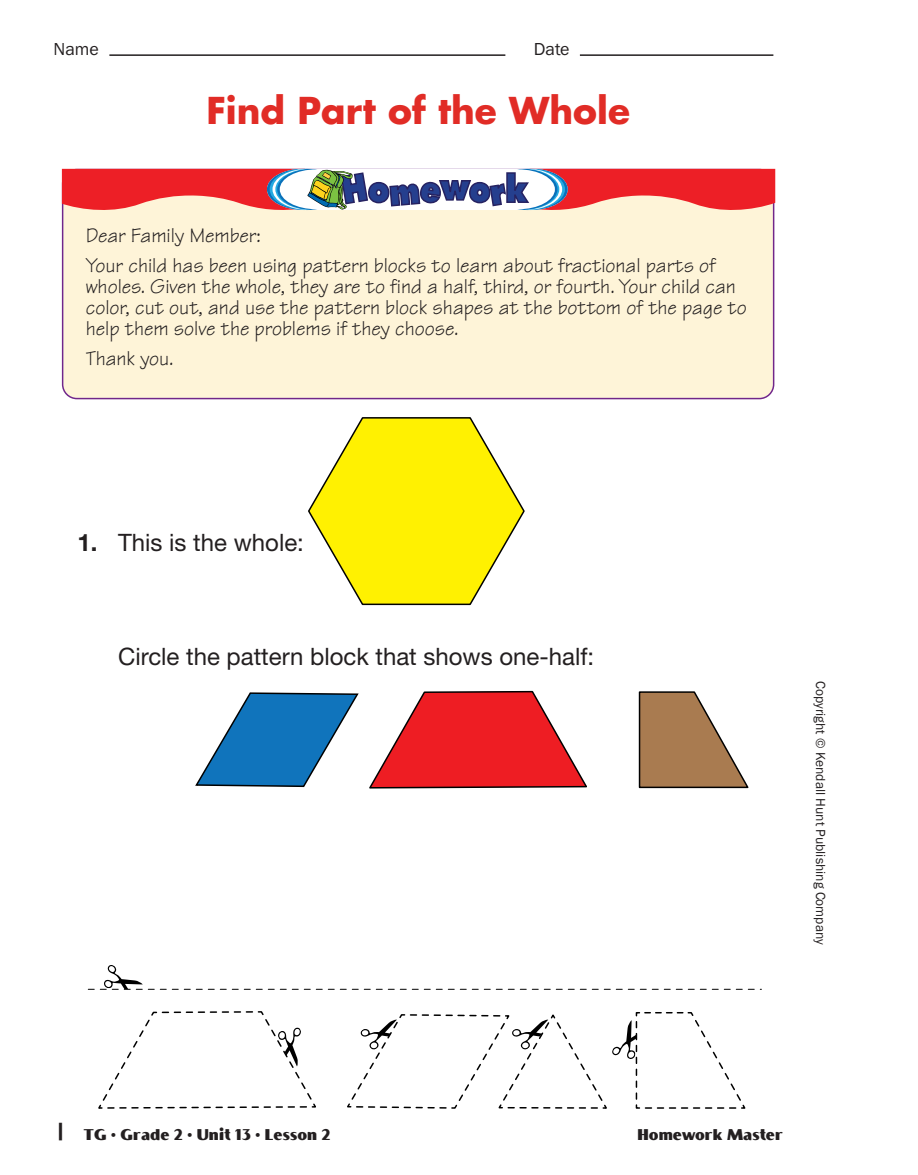
<style>
.page{position:relative;width:918px;height:1175px;background:#fff}
.page>*{position:absolute;margin:0;border:0;box-sizing:border-box;transform-origin:0 0}
.t1{font:700 36px "Futura";color:#e12c26}
.t2{font:24px "Helvetica Neue";color:#231f20}
.t3{font:21px/21px "Tekton";color:#231f20}
.t4{font:18px "Franklin Gothic";color:#231f20}
.t5{font:16.5px "Boca Raton ICG Solid";color:#231f20}
.t6{font:13.5px "Franklin Gothic";color:#231f20}
.s1{font-weight:700}
.s2{font-family:"PCF Hel";font-weight:700;font-size:24px}
</style>
<div class="page">
<hr style="left:109px;top:54px;width:396px;height:2px;background:#231f20">
<hr style="left:580px;top:54px;width:193px;height:2px;background:#231f20">
<div style="left:62px;top:213px;width:712px;height:186px;background:#fef4d8"></div>
<svg style="left:62px;top:169px;width:713px;height:44px"></svg>
<svg style="left:308px;top:417px;width:217px;height:189px"></svg>
<svg style="left:195px;top:692px;width:164px;height:95px"></svg>
<svg style="left:369px;top:690px;width:218px;height:99px"></svg>
<svg style="left:638px;top:691px;width:111px;height:98px"></svg>
<svg style="left:98px;top:1011px;width:218px;height:98px"></svg>
<svg style="left:347px;top:1012px;width:399px;height:97px"></svg>
<svg style="left:88px;top:965px;width:673px;height:25px"></svg>
<p class="t4" style="left:54px;top:38px;width:47px">Name</p>
<p class="t4" style="left:534px;top:38px;width:37px">Date</p>
<p class="t1" style="left:206px;top:94px;width:425px">Find Part of the Whole</p>
<p class="t3" style="left:86px;top:223px;width:631px;line-height:30px">Dear Family Member:<br>Your child has been using pattern blocks to learn about fractional parts of</p>
<p class="t3" style="left:86px;top:279px;width:662px">wholes. Given the whole, they are to find a half, third, or fourth. Your child can color, cut out, and use the pattern block shapes at the bottom of the page to help them solve the problems if they choose.</p>
<p class="t3" style="left:86px;top:351px;width:89px">Thank you.</p>
<p class="t2" style="left:77px;top:533px;width:228px"><span class="s1">1.</span> This is the whole:</p>
<p class="t2" style="left:118px;top:647px;width:478px">Circle the pattern block that shows one-half:</p>
<p class="t6" style="left:829px;top:681px;width:265px;rotate:90deg">Copyright © Kendall Hunt Publishing Company</p>
<p class="t5" style="left:54px;top:1124px;width:278px"><span class="s2">1</span> TG • Grade 2 • Unit 13 • Lesson 2</p>
<p class="t5" style="left:638px;top:1124px;width:147px">Homework Master</p>
</div>
